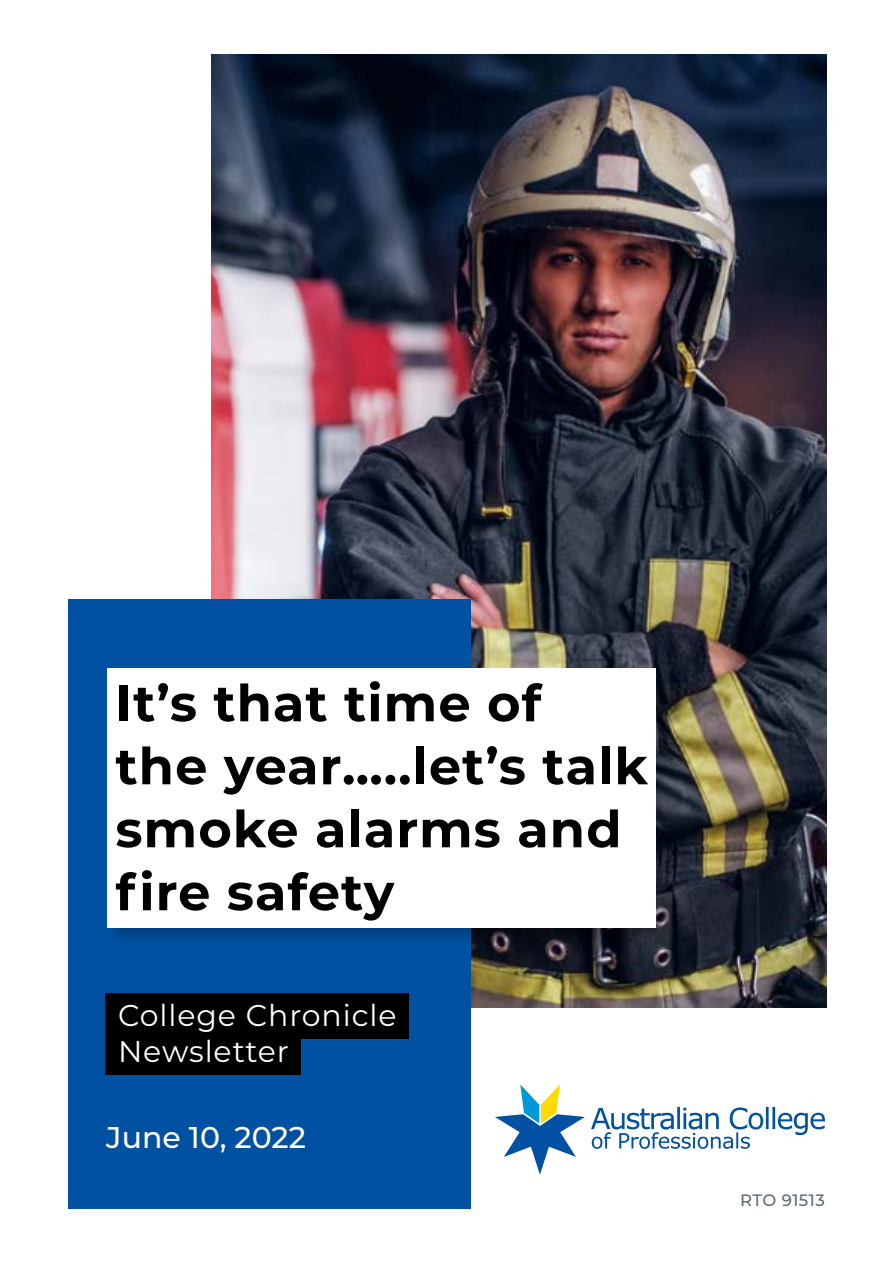
<style>
.page{position:relative;width:893px;height:1263px;background:#fff}
.page>*{position:absolute;margin:0;border:0;box-sizing:border-box;transform-origin:0 0}
.t1{font:700 51px/63px "Montserrat";letter-spacing:.02em;color:#000}
.t2{font:30px/36px "Montserrat";letter-spacing:.03em;color:#fff}
.t3{font:500 30px "Montserrat";color:#fff}
.t4{font:500 16.5px "Montserrat";letter-spacing:.03em;color:#606a70}
</style>
<div class="page">
<img style="left:212px;top:54px;width:614px;height:954px">
<div style="left:68px;top:600px;width:402px;height:609px;background:#0051a1"></div>
<svg style="left:495px;top:1084px;width:90px;height:91px"></svg>
<svg style="left:591px;top:1107px;width:234px;height:42px"></svg>
<div style="left:108px;top:669px;width:565px;height:276px;background:#000;opacity:.2"></div>
<div style="left:107px;top:668px;width:549px;height:259px;background:#fff"></div>
<div style="left:105px;top:993px;width:303px;height:45px;background:#000"></div>
<div style="left:105px;top:1029px;width:196px;height:45px;background:#000"></div>
<p class="t1" style="left:115px;top:669px;width:534px">It’s that time of<br>the year…..let’s talk smoke alarms and fire safety</p>
<p class="t2" style="left:118px;top:996px;width:280px">College Chronicle<br>Newsletter</p>
<p class="t3" style="left:106px;top:1116px;width:201px">June 10, 2022</p>
<p class="t4" style="left:740px;top:1189px;width:86px">RTO 91513</p>
</div>
